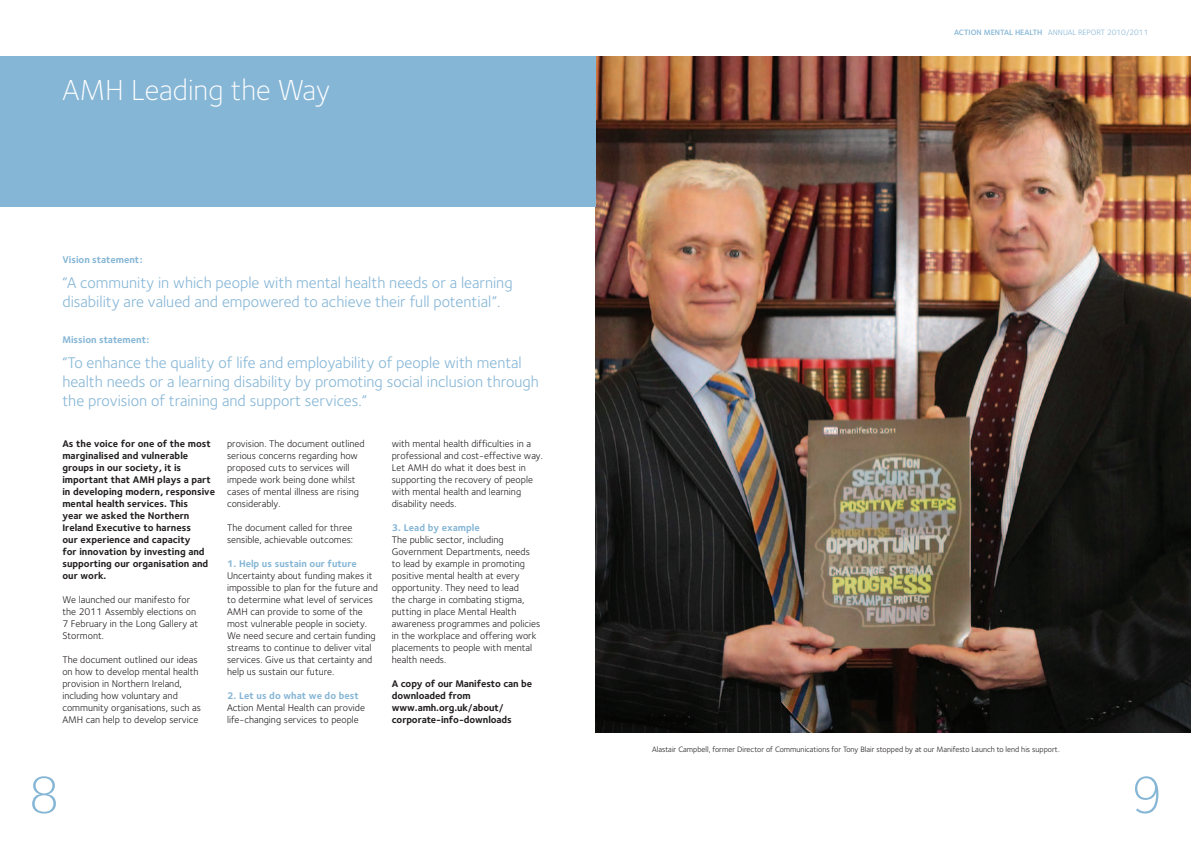
<style>
.page{position:relative;width:1191px;height:842px;background:#fff}
.page>*{position:absolute;margin:0;border:0;box-sizing:border-box;transform-origin:0 0}
.t1{font:300 54px "Foundry Sterling";color:#86b6d6}
.t2{font:300 30px "Foundry Sterling";color:#fff}
.t3{font:16px/19.2px "Foundry Sterling";color:#86b6d6}
.t4{font:10px/12px "Foundry Sterling";color:#231f20}
.t5{font:700 10px/12px "Foundry Sterling";color:#231f20}
.t6{font:700 10px "Foundry Sterling";color:#86b6d6}
.t7{font:8px "Foundry Sterling";color:#231f20}
.t8{font:8px "Foundry Sterling";color:#86b6d6}
.s1{font-weight:600}
</style>
<div class="page">
<img style="left:595px;top:57px;width:596px;height:675px">
<div style="left:0;top:57px;width:595px;height:150px;background:#86b6d6"></div>
<h2 class="t2" style="left:62px;top:73px;width:269px">AMH Leading the Way</h2>
<p class="t6" style="left:62px;top:254px;width:82px">Vision statement:</p>
<h3 class="t3" style="left:62px;top:273px;width:452px">“A community in which people with mental health needs or a learning disability are valued and empowered to achieve their full potential”.</h3>
<p class="t6" style="left:62px;top:334px;width:89px">Mission statement:</p>
<h3 class="t3" style="left:62px;top:353px;width:478px">“To enhance the quality of life and employability of people with mental health needs or a learning disability by promoting social inclusion through the provision of training and support services.”</h3>
<p class="t5" style="left:62px;top:438px;width:154px">As the voice for one of the most marginalised and vulnerable groups in our society, it is important that AMH plays a part in developing modern, responsive mental health services. This<br>year we asked the Northern<br>Ireland Executive to harness<br>our experience and capacity<br>for innovation by investing and supporting our organisation and our work.</p>
<p class="t4" style="left:62px;top:594px;width:137px">We launched our manifesto for the 2011 Assembly elections on<br>7 February in the Long Gallery at<br>Stormont.</p>
<p class="t4" style="left:62px;top:654px;width:140px">The document outlined our ideas on how to develop mental health provision in Northern Ireland, including how voluntary and community organisations, such as<br>AMH can help to develop service</p>
<p class="t4" style="left:227px;top:438px;width:139px">provision. The document outlined serious concerns regarding how proposed cuts to services will impede work being done whilst cases of mental illness are rising considerably.</p>
<p class="t4" style="left:227px;top:522px;width:127px">The document called for three sensible, achievable outcomes:</p>
<p class="t6" style="left:227px;top:558px;width:131px">1. Help us sustain our future</p>
<p class="t4" style="left:227px;top:570px;width:152px">Uncertainty about funding makes it impossible to plan for the future and to determine what level of services AMH can provide to some of the most vulnerable people in society.<br>We need secure and certain funding streams to continue to deliver vital services. Give us that certainty and help us sustain our future.</p>
<p class="t6" style="left:227px;top:690px;width:133px">2. Let us do what we do best</p>
<p class="t4" style="left:227px;top:702px;width:139px">Action Mental Health can provide life-changing services to people</p>
<p class="t4" style="left:392px;top:438px;width:153px">with mental health difficulties in a professional and cost-effective way.<br>Let AMH do what it does best in supporting the recovery of people with mental health and learning disability needs.</p>
<p class="t6" style="left:392px;top:522px;width:90px">3. Lead by example</p>
<p class="t4" style="left:392px;top:534px;width:150px">The public sector, including<br>Government Departments, needs to lead by example in promoting positive mental health at every opportunity. They need to lead<br>the charge in combating stigma, putting in place Mental Health awareness programmes and policies in the workplace and offering work placements to people with mental health needs.</p>
<p class="t5" style="left:392px;top:678px;width:142px">A copy of our Manifesto can be downloaded from www.amh.org.uk/about/ corporate-info-downloads</p>
<p class="t8" style="left:954px;top:27px;width:196px"><span class="s1">ACTION MENTAL HEALTH</span> ANNUAL REPORT 2010/2011</p>
<p class="t7" style="left:652px;top:744px;width:409px">Alastair Campbell, former Director of Communications for Tony Blair stopped by at our Manifesto Launch to lend his support.</p>
<h1 class="t1" style="left:28px;top:764px;width:33px">8</h1>
<h1 class="t1" style="left:1131px;top:764px;width:33px">9</h1>
</div>
